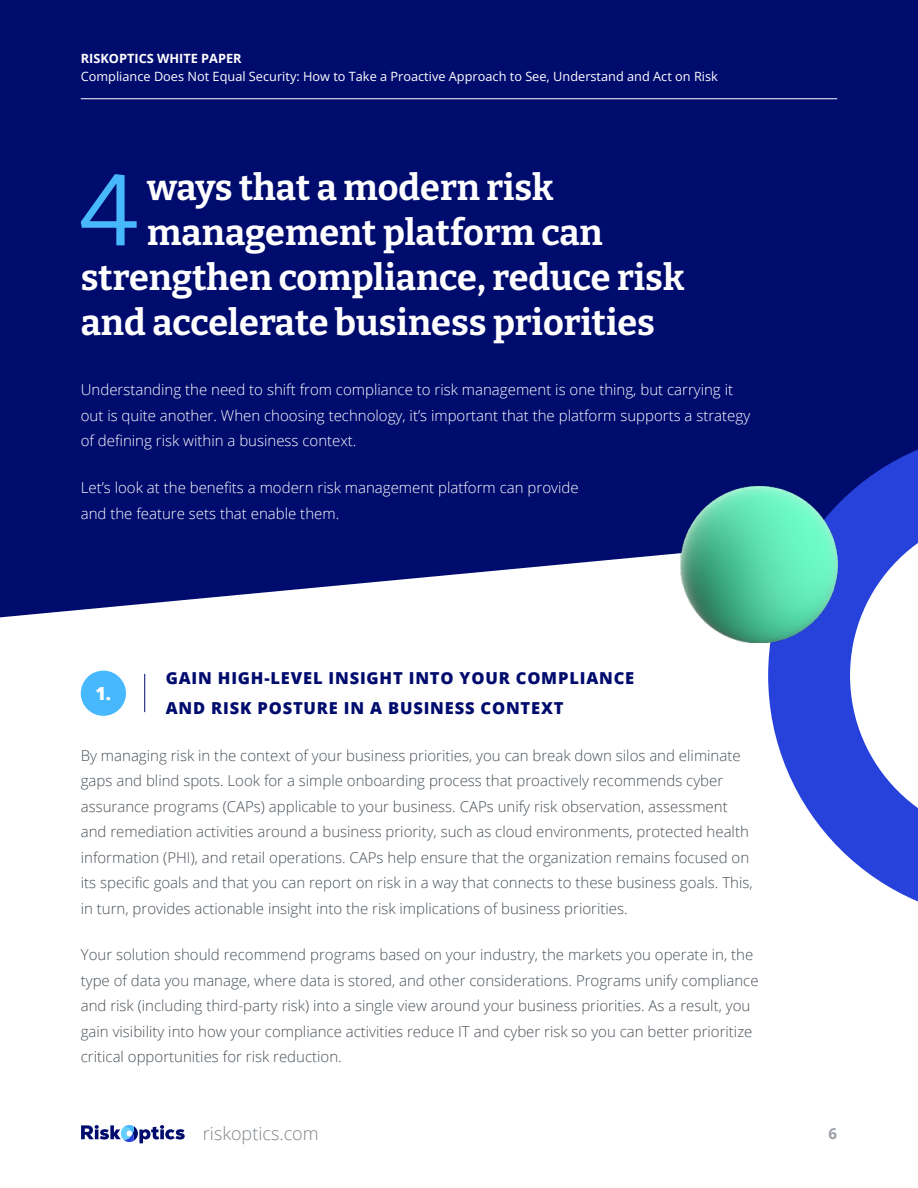
<style>
.page{position:relative;width:918px;height:1188px;background:#fff}
.page>*{position:absolute;margin:0;border:0;box-sizing:border-box;transform-origin:0 0}
.t1{font:100.5px "Bitter";color:#48b8fd}
.t2{font:700 36px "Bitter";color:#fff}
.t3{font:300 18px "Open Sans";color:#7f8489}
.t4{font:800 18px "Open Sans";color:#fff}
.t5{font:800 16.5px/30px "Open Sans";letter-spacing:.05em;color:#000b6e}
.t6{font:300 15px/25.5px "Open Sans";color:#485057}
.t7{font:300 15px/25.5px "Open Sans";color:#fff}
.t8{font:700 15px "Open Sans";color:#999ea5}
.t9{font:12.75px "Open Sans";color:#fff}
.t10{font:700 12.75px "Open Sans";color:#fff}
</style>
<div class="page">
<div style="left:0;top:0;width:918px;height:617px;background:#000b6e"></div>
<div style="left:81px;top:671px;width:45px;height:45px;background:#48b8fd;border-radius:50%"></div>
<hr style="left:144px;top:674px;width:1px;height:38px;background:#000b6e">
<svg style="left:768px;top:430px;width:150px;height:472px"></svg>
<img style="left:680px;top:486px;width:157px;height:157px">
<svg style="left:81px;top:1125px;width:104px;height:18px"></svg>
<hr style="left:81px;top:98px;width:756px;height:1px;background:#fff">
<p class="t10" style="left:81px;top:49px;width:162px">RISKOPTICS WHITE PAPER</p>
<p class="t9" style="left:81px;top:67px;width:639px">Compliance Does Not Equal Security: How to Take a Proactive Approach to See, Understand and Act on Risk</p>
<h1 class="t1" style="left:80px;top:147px;width:60px">4</h1>
<h2 class="t2" style="left:147px;top:165px;width:408px">ways that a modern risk</h2>
<h2 class="t2" style="left:147px;top:210px;width:457px">management platform can</h2>
<h2 class="t2" style="left:81px;top:255px;width:605px">strengthen compliance, reduce risk</h2>
<h2 class="t2" style="left:81px;top:300px;width:576px">and accelerate business priorities</h2>
<p class="t7" style="left:81px;top:377px;width:671px">Understanding the need to shift from compliance to risk management is one thing, but carrying it out is quite another. When choosing technology, it’s important that the platform supports a strategy of defining risk within a business context.</p>
<p class="t7" style="left:81px;top:475px;width:499px">Let’s look at the benefits a modern risk management platform can provide and the feature sets that enable them.</p>
<p class="t5" style="left:166px;top:662px;width:470px">GAIN HIGH-LEVEL INSIGHT INTO YOUR COMPLIANCE<br>AND RISK POSTURE IN A BUSINESS CONTEXT</p>
<p class="t6" style="left:81px;top:742px;width:673px">By managing risk in the context of your business priorities, you can break down silos and eliminate gaps and blind spots. Look for a simple onboarding process that proactively recommends cyber assurance programs (CAPs) applicable to your business. CAPs unify risk observation, assessment and remediation activities around a business priority, such as cloud environments, protected health information (PHI), and retail operations. CAPs help ensure that the organization remains focused on its specific goals and that you can report on risk in a way that connects to these business goals. This, in turn, provides actionable insight into the risk implications of business priorities.</p>
<p class="t6" style="left:81px;top:942px;width:679px">Your solution should recommend programs based on your industry, the markets you operate in, the type of data you manage, where data is stored, and other considerations. Programs unify compliance and risk (including third-party risk) into a single view around your business priorities. As a result, you gain visibility into how your compliance activities reduce IT and cyber risk so you can better prioritize critical opportunities for risk reduction.</p>
<p class="t4" style="left:95px;top:679px;width:17px">1.</p>
<p class="t3" style="left:203px;top:1121px;width:117px">riskoptics.com</p>
<p class="t8" style="left:829px;top:1123px;width:10px">6</p>
</div>
